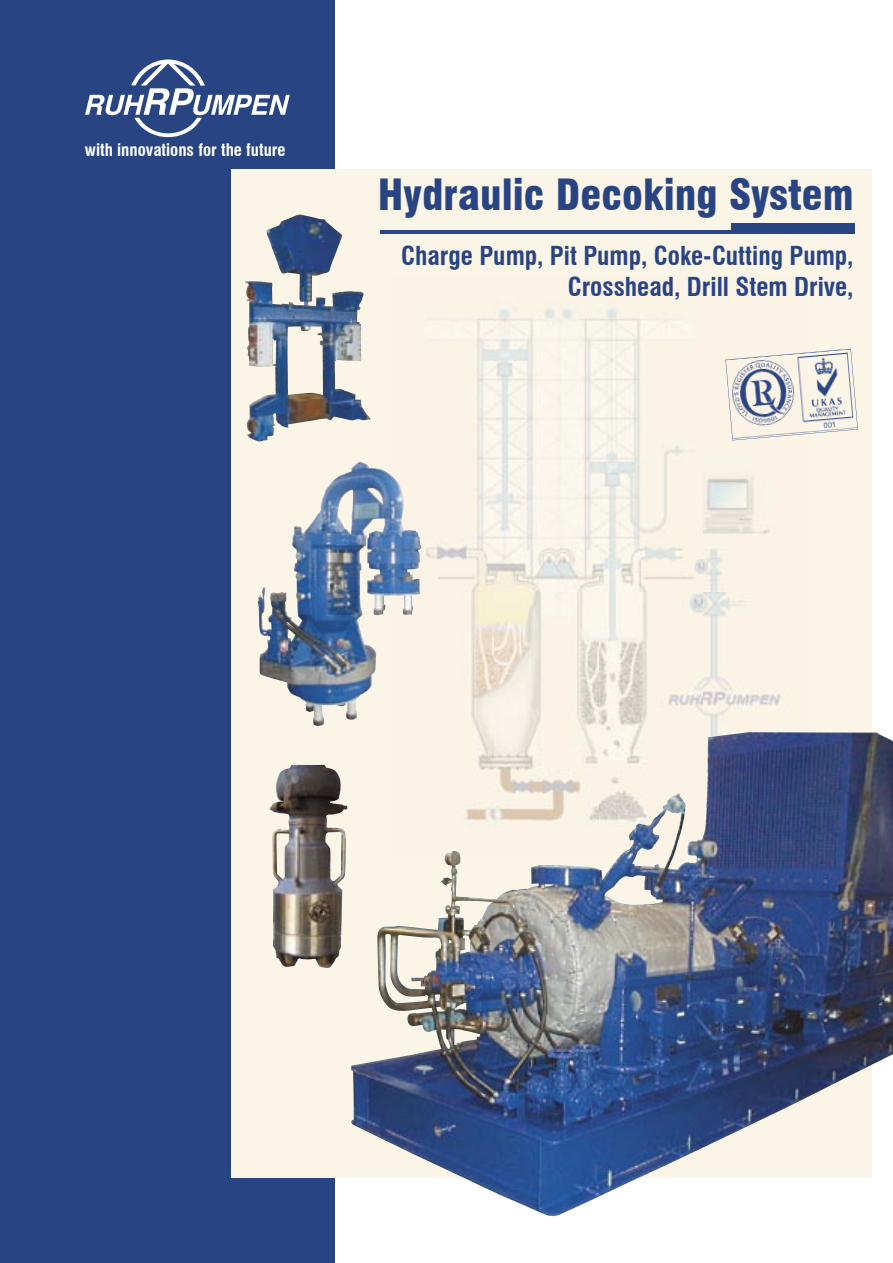
<style>
.page{position:relative;width:893px;height:1263px;background:#fff}
.page>*{position:absolute;margin:0;border:0;box-sizing:border-box;transform-origin:0 0}
.t1{font:900 condensed 42px "Swiss 721 BT";color:#294483}
.t2{font:700 condensed 25.5px/30.6px "Swiss 721 BT";color:#294483;text-align:right}
.t3{font:700 condensed 16.95px "Swiss 721 BT";color:#fff}
</style>
<div class="page">
<svg style="left:335px;top:169px;width:537px;height:1009px;background:#bdc2c9"></svg>
<img style="left:390px;top:277px;width:418px;height:455px">
<div style="left:0;top:0;width:334px;height:1263px;background:#294483"></div>
<svg style="left:85px;top:60px;width:205px;height:77px"></svg>
<svg style="left:725px;top:349px;width:133px;height:91px;background:#d8d6d6"></svg>
<div style="left:231px;top:169px;width:104px;height:1009px;background:#fbf5e8"></div>
<img style="left:269px;top:765px;width:79px;height:203px">
<img style="left:352px;top:732px;width:541px;height:333px">
<img style="left:245px;top:215px;width:126px;height:227px">
<img style="left:290px;top:462px;width:121px;height:164px">
<hr style="left:380px;top:231px;width:474px;height:3px;background:#294483">
<div style="left:731px;top:223px;width:123px;height:11px;background:#294483"></div>
<p class="t3" style="left:85px;top:140px;width:202px">with innovations for the future</p>
<h1 class="t1" style="left:378px;top:170px;width:477px">Hydraulic Decoking System</h1>
<p class="t2" style="left:401px;top:240px;width:454px">Charge Pump, Pit Pump, Coke-Cutting Pump,<br>Crosshead, Drill Stem Drive,</p>
</div>
